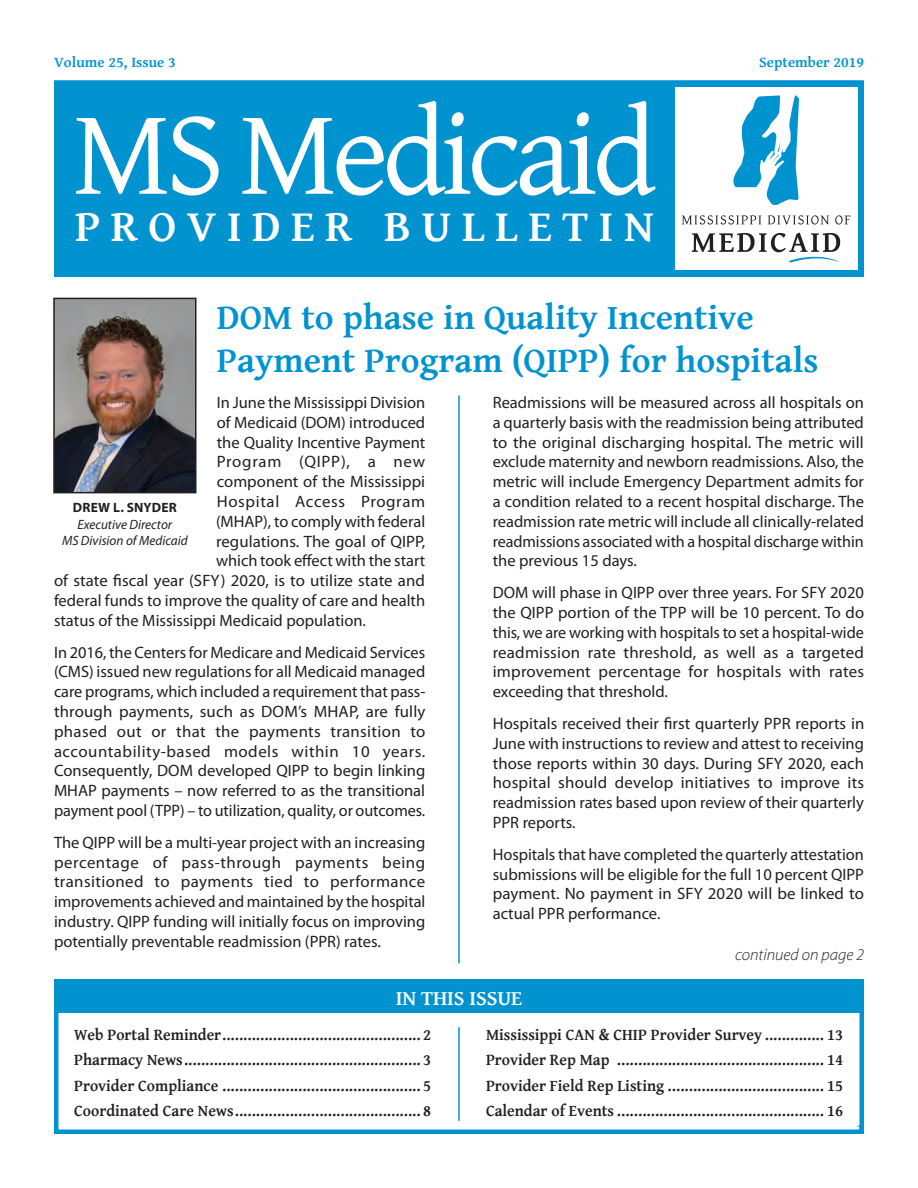
<style>
.page{position:relative;width:918px;height:1188px;background:#fff}
.page>*{position:absolute;margin:0;border:0;box-sizing:border-box;transform-origin:0 0}
.t1{font:123px "Gentium Basic";letter-spacing:-.05em;color:#fff}
.t2{font:700 45px "Gentium Basic";letter-spacing:.23em;color:#fff}
.t3{font:700 36px/43.2px "Gentium Basic";color:#0093d0}
.t4{font:700 21px "Gentium Basic";letter-spacing:-.01em;color:#fff}
.t5{font:16.5px/19.8px "Myriad Pro";color:#231f20;text-align:justify}
.t6{font:700 16.5px/25.5px "Gentium Basic";color:#231f20;text-align:justify;scale:.95 1}
.t7{font:16.5px "Myriad Pro";letter-spacing:.04em;color:#231f20}
.t8{font:16.5px "Myriad Pro";letter-spacing:.045em;color:#231f20}
.t9{font:italic 300 16.5px "Myriad Pro";color:#231f20}
.t10{font:700 15px "Gentium Basic";color:#0093d0}
.t11{font:italic 13.5px/16.2px "Myriad Pro";color:#231f20;text-align:center}
.t12{font:700 13.5px "Myriad Pro";letter-spacing:.02em;color:#231f20}
</style>
<div class="page">
<hr style="left:54px;top:80px;width:810px;height:2px;background:#0093d0">
<div style="left:54px;top:81px;width:810px;height:196px;background:#0093d0"></div>
<div style="left:54px;top:991px;width:810px;height:143px;border:4px solid #0093d0"></div>
<div style="left:54px;top:979px;width:810px;height:34px;background:#0093d0"></div>
<hr style="left:458px;top:396px;width:2px;height:567px;background:#0093d0">
<hr style="left:458px;top:1027px;width:2px;height:94px;background:#0093d0">
<img style="left:56px;top:301px;width:137px;height:189px">
<div style="left:53px;top:298px;width:143px;height:195px;border:2px solid #231f20"></div>
<div style="left:675px;top:88px;width:182px;height:182px;background:#fff"></div>
<svg style="left:733px;top:95px;width:66px;height:110px"></svg>
<svg style="left:682px;top:215px;width:79px;height:10px"></svg>
<svg style="left:768px;top:215px;width:61px;height:10px"></svg>
<svg style="left:835px;top:215px;width:16px;height:10px"></svg>
<svg style="left:692px;top:233px;width:148px;height:30px"></svg>
<p class="t10" style="left:54px;top:51px;width:123px">Volume 25, Issue 3</p>
<p class="t10" style="left:759px;top:51px;width:106px">September 2019</p>
<h1 class="t1" style="left:72px;top:63px;width:586px">MS Medicaid</h1>
<h2 class="t2" style="left:75px;top:193px;width:580px">PROVIDER BULLETIN</h2>
<h3 class="t3" style="left:217px;top:295px;width:603px">DOM to phase in Quality Incentive<br>Payment Program (QIPP) for hospitals</h3>
<p class="t5" style="left:217px;top:392px;width:210px">In June the Mississippi Division</p>
<p class="t5" style="left:217px;top:412px;width:210px">of Medicaid (DOM) introduced</p>
<p class="t5" style="left:217px;top:432px;width:210px">the Quality Incentive Payment</p>
<p class="t8" style="left:217px;top:452px;width:210px">Program (QIPP), a new</p>
<p class="t5" style="left:217px;top:471px;width:210px">component of the Mississippi</p>
<p class="t7" style="left:217px;top:491px;width:210px">Hospital Access Program</p>
<p class="t5" style="left:216px;top:511px;width:211px">(MHAP), to comply with federal</p>
<p class="t5" style="left:216px;top:531px;width:211px">regulations. The goal of QIPP,</p>
<p class="t5" style="left:216px;top:551px;width:211px">which took effect with the start</p>
<p class="t5" style="left:54px;top:570px;width:373px">of state fiscal year (SFY) 2020, is to utilize state and</p>
<p class="t5" style="left:54px;top:590px;width:373px">federal funds to improve the quality of care and health</p>
<p class="t5" style="left:54px;top:610px;width:314px">status of the Mississippi Medicaid population.</p>
<p class="t5" style="left:54px;top:642px;width:373px">In 2016, the Centers for Medicare and Medicaid Services (CMS) issued new regulations for all Medicaid managed care programs, which included a requirement that pass&shy;through payments, such as DOM’s MHAP, are fully phased out or that the payments transition to accountability-based models within 10 years.<br>Consequently, DOM developed QIPP to begin linking MHAP payments – now referred to as the transitional payment pool (TPP) – to utilization, quality, or outcomes.</p>
<p class="t5" style="left:54px;top:832px;width:373px">The QIPP will be a multi-year project with an increasing percentage of pass-through payments being transitioned to payments tied to performance improvements achieved and maintained by the hospital industry. QIPP funding will initially focus on improving potentially preventable readmission (PPR) rates.</p>
<p class="t5" style="left:493px;top:392px;width:373px">Readmissions will be measured across all hospitals on a quarterly basis with the readmission being attributed to the original discharging hospital. The metric will exclude maternity and newborn readmissions. Also, the metric will include Emergency Department admits for a condition related to a recent hospital discharge. The readmission rate metric will include all clinically-related readmissions associated with a hospital discharge within the previous 15 days.</p>
<p class="t5" style="left:493px;top:582px;width:373px">DOM will phase in QIPP over three years. For SFY 2020 the QIPP portion of the TPP will be 10 percent. To do this, we are working with hospitals to set a hospital-wide readmission rate threshold, as well as a targeted improvement percentage for hospitals with rates exceeding that threshold.</p>
<p class="t5" style="left:493px;top:713px;width:373px">Hospitals received their first quarterly PPR reports in June with instructions to review and attest to receiving those reports within 30 days. During SFY 2020, each hospital should develop initiatives to improve its readmission rates based upon review of their quarterly PPR reports.</p>
<p class="t5" style="left:493px;top:844px;width:373px">Hospitals that have completed the quarterly attestation submissions will be eligible for the full 10 percent QIPP payment. No payment in SFY 2020 will be linked to actual PPR performance.</p>
<p class="t12" style="left:73px;top:499px;width:106px">DREW L. SNYDER</p>
<p class="t11" style="left:62px;top:516px;width:127px">Executive Director<br>MS Division of Medicaid</p>
<p class="t9" style="left:735px;top:945px;width:130px">continued on page 2</p>
<p class="t4" style="left:396px;top:983px;width:128px">IN THIS ISSUE</p>
<p class="t6" style="left:74px;top:1021px;width:377px">Web Portal Reminder............................................... 2<br>Pharmacy News........................................................ 3<br>Provider Compliance ............................................... 5<br>Coordinated Care News............................................ 8</p>
<p class="t6" style="left:486px;top:1021px;width:377px">Mississippi CAN &amp; CHIP Provider Survey .............. 13<br>Provider Rep Map ................................................. 14<br>Provider Field Rep Listing ..................................... 15<br>Calendar of Events ................................................. 16</p>
<p class="t10" style="left:856px;top:1118px;width:9px">1</p>
</div>
